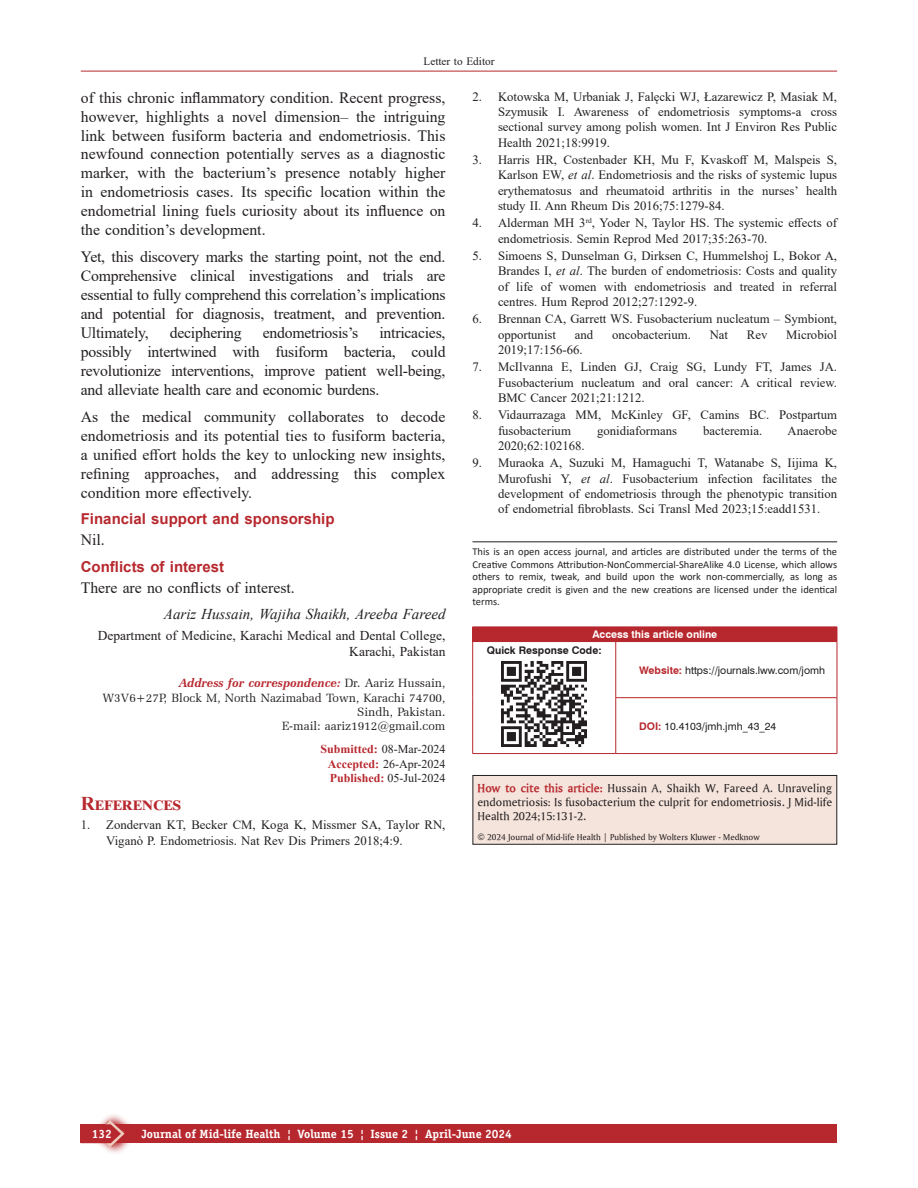
<style>
.page{position:relative;width:918px;height:1188px;background:#fff}
.page>*{position:absolute;margin:0;border:0;box-sizing:border-box;transform-origin:0 0}
.t1{font:700 19.5px "Times New Roman";letter-spacing:.025em;color:#b7282e}
.TX{font:15.75px/18.9px "Times New Roman";color:#231f20;text-align:justify}
.t2{font:700 15px "Arial";color:#b7282e}
.AU{font:italic 15px "Times New Roman";color:#231f20}
.AFF{font:13.5px/16.2px "Times New Roman";color:#231f20;text-align:right}
.REF{font:12.75px/15.3px "Times New Roman";color:#231f20;text-align:justify}
.HTC{font:12px/14.4px "Ameretto Normal";color:#231f20;text-align:justify}
.ADD{font:12px/14.4px "Zapf Elliptical 711 BT";color:#231f20;text-align:right}
.AH{font:700 12px "Officina Serif";color:#fff}
.TX-2{font:12px "Times New Roman";color:#231f20}
.HIS{font:12px "Times New Roman";color:#231f20}
.t3{font:11.25px "Times New Roman";color:#231f20}
.TX-3{font:10.5px/12.6px "Calibri";color:#231f20;text-align:justify}
.Website{font:10.5px "Swiss 721 BT";color:#231f20}
.DOI{font:10.5px "Swiss 721 BT";color:#231f20}
.ATAO{font:700 10.5px "Swiss 721 BT";color:#fff}
.QRC{font:700 10.5px "Swiss 721 BT";color:#231f20}
.HTC-2{font:9px "Ameretto Normal";color:#231f20}
.s1{font-style:italic}
.s2{font-weight:700;font-style:italic;color:#b7282e}
.s3{font-weight:700;color:#b7282e}
.s4{font-family:"Ameretto";font-weight:700;color:#b7282e}
</style>
<div class="page">
<div style="left:81px;top:1124px;width:756px;height:19px;background:#b7282e"></div>
<svg style="left:103px;top:1115px;width:27px;height:38px"></svg>
<svg style="left:81px;top:1120px;width:44px;height:27px"></svg>
<hr style="left:81px;top:71px;width:756px;height:1px;background:#b7282e">
<hr style="left:472px;top:541px;width:365px;height:1px;background:#231f20">
<div style="left:473px;top:775px;width:364px;height:69px;background:#f5e4dc"></div>
<div style="left:472px;top:775px;width:365px;height:70px;border:1px solid #231f20"></div>
<div style="left:473px;top:627px;width:364px;height:15px;background:#b7282e"></div>
<svg style="left:472px;top:627px;width:1px;height:14px"></svg>
<svg style="left:837px;top:627px;width:1px;height:14px"></svg>
<hr style="left:472px;top:641px;width:144px;height:1px;background:#b7282e">
<hr style="left:472px;top:642px;width:1px;height:56px;background:#b7282e">
<hr style="left:472px;top:698px;width:1px;height:55px;background:#b7282e">
<hr style="left:472px;top:753px;width:144px;height:1px;background:#b7282e">
<hr style="left:615px;top:698px;width:1px;height:55px;background:#b7282e">
<hr style="left:837px;top:698px;width:1px;height:55px;background:#b7282e">
<hr style="left:616px;top:753px;width:221px;height:1px;background:#b7282e">
<hr style="left:615px;top:642px;width:1px;height:55px;background:#b7282e">
<hr style="left:837px;top:642px;width:1px;height:55px;background:#b7282e">
<hr style="left:616px;top:697px;width:221px;height:1px;background:#b7282e">
<img style="left:502px;top:662px;width:85px;height:85px">
<p class="t3" style="left:423px;top:53px;width:73px">Letter to Editor</p>
<p class="TX" style="left:81px;top:88px;width:366px">of this chronic inflammatory condition. Recent progress, however, highlights a novel dimension– the intriguing link between fusiform bacteria and endometriosis. This newfound connection potentially serves as a diagnostic marker, with the bacterium’s presence notably higher in endometriosis cases. Its specific location within the endometrial lining fuels curiosity about its influence on the condition’s development.</p>
<p class="TX" style="left:81px;top:247px;width:366px">Yet, this discovery marks the starting point, not the end.<br>Comprehensive clinical investigations and trials are essential to fully comprehend this correlation’s implications and potential for diagnosis, treatment, and prevention.<br>Ultimately,</p>
<p class="REF" style="left:498px;top:88px;width:341px;text-indent:-26px">2. Kotowska M, Urbaniak J, Falęcki WJ, Łazarewicz P, Masiak M, Szymusik I. Awareness of endometriosis symptoms‑a cross sectional survey among polish women. Int J Environ Res Public Health 2021;18:9919.</p>
<p class="REF" style="left:498px;top:152px;width:341px;text-indent:-26px">3. Harris HR, Costenbader KH, Mu F, Kvaskoff M, Malspeis S, Karlson EW, <span class="s1">et al</span>. Endometriosis and the risks of systemic lupus erythematosus and rheumatoid arthritis in the nurses’ health study II. Ann Rheum Dis 2016;75:1279‑84.</p>
<p class="REF" style="left:498px;top:215px;width:341px;text-indent:-26px">4. Alderman MH 3<sup>rd</sup>, Yoder N, Taylor HS. The systemic effects of endometriosis. Semin Reprod Med 2017;35:263‑70.</p>
<p class="REF" style="left:498px;top:248px;width:341px;text-indent:-26px">5. Simoens S, Dunselman G, Dirksen C, Hummelshoj L, Bokor A, Brandes I, <span class="s1">et al</span>. The burden of endometriosis: Costs and quality of life of women with endometriosis and treated in referral centres. Hum Reprod 2012;27:1292‑9.</p>
<p class="REF" style="left:498px;top:311px;width:341px;text-indent:-26px">6. Brennan CA, Garrett WS. Fusobacterium nucleatum – Symbiont, opportunist</p>
<p class="TX" style="left:81px;top:323px;width:366px;text-indent:299px">intricacies, possibly intertwined with fusiform bacteria, could revolutionize interventions, improve patient well‑being, and alleviate health care and economic burdens.</p>
<p class="TX" style="left:81px;top:407px;width:366px">As the medical community collaborates to decode endometriosis and its potential ties to fusiform bacteria, a unified effort holds the key to unlocking new insights, refining approaches, and addressing this complex condition more effectively.</p>
<h2 class="t2" style="left:81px;top:508px;width:255px">Financial support and sponsorship</h2>
<p class="TX" style="left:81px;top:530px;width:26px">Nil.</p>
<h2 class="t2" style="left:81px;top:556px;width:145px">Conflicts of interest</h2>
<p class="TX" style="left:81px;top:577px;width:216px">There are no conflicts of interest.</p>
<p class="AU" style="left:164px;top:604px;width:283px">Aariz Hussain, Wajiha Shaikh, Areeba Fareed</p>
<p class="AFF" style="left:98px;top:627px;width:349px">Department of Medicine, Karachi Medical and Dental College,<br>Karachi, Pakistan</p>
<p class="ADD" style="left:102px;top:676px;width:345px"><span class="s2">Address for correspondence:</span> Dr. Aariz Hussain,<br>W3V6+27P, Block M, North Nazimabad Town, Karachi 74700, Sindh, Pakistan.<br>E‑mail: aariz1912@gmail.com</p>
<p class="TX-2" style="left:321px;top:741px;width:126px"><span class="s3">Submitted:</span> 08‑Mar‑2024</p>
<p class="TX-2" style="left:328px;top:755px;width:119px"><span class="s3">Accepted:</span> 26‑Apr‑2024</p>
<p class="HIS" style="left:330px;top:770px;width:117px"><span class="s3">Published:</span> 05-Jul-2024</p>
<h1 class="t1" style="left:81px;top:789px;width:102px">References</h1>
<p class="REF" style="left:106px;top:817px;width:341px;text-indent:-26px">1. Zondervan KT, Becker CM, Koga K, Missmer SA, Taylor RN,<br>Viganò P. Endometriosis. Nat Rev Dis Primers 2018;4:9.</p>
<p class="TX" style="left:170px;top:323px;width:73px">deciphering</p>
<p class="TX" style="left:263px;top:323px;width:97px">endometriosis’s</p>
<p class="REF" style="left:575px;top:326px;width:20px">and</p>
<p class="REF" style="left:612px;top:326px;width:80px">oncobacterium.</p>
<p class="REF" style="left:710px;top:326px;width:20px">Nat</p>
<p class="REF" style="left:747px;top:326px;width:22px">Rev</p>
<p class="REF" style="left:786px;top:326px;width:53px">Microbiol</p>
<p class="REF" style="left:498px;top:342px;width:86px">2019;17:156‑66.</p>
<p class="REF" style="left:498px;top:359px;width:341px;text-indent:-26px">7. McIlvanna E, Linden GJ, Craig SG, Lundy FT, James JA.<br>Fusobacterium nucleatum and oral cancer: A critical review.<br>BMC Cancer 2021;21:1212.</p>
<p class="REF" style="left:498px;top:407px;width:341px;text-indent:-26px">8. Vidaurrazaga MM, McKinley GF, Camins BC. Postpartum fusobacterium</p>
<p class="REF" style="left:597px;top:422px;width:82px">gonidiaformans</p>
<p class="REF" style="left:703px;top:422px;width:61px">bacteremia.</p>
<p class="REF" style="left:788px;top:422px;width:51px">Anaerobe</p>
<p class="REF" style="left:498px;top:438px;width:88px">2020;62:102168.</p>
<p class="REF" style="left:498px;top:455px;width:341px;text-indent:-26px">9. Muraoka A, Suzuki M, Hamaguchi T, Watanabe S, Iijima K, Murofushi Y, <span class="s1">et al</span>. Fusobacterium infection facilitates the development of endometriosis through the phenotypic transition of endometrial fibroblasts. Sci Transl Med 2023;15:eadd1531.</p>
<p class="TX-3" style="left:472px;top:545px;width:366px">This is an open access journal, and articles are distributed under the terms of the Creative Commons Attribution‑NonCommercial‑ShareAlike 4.0 License, which allows others to remix, tweak, and build upon the work non‑commercially, as long as appropriate credit is given and the new creations are licensed under the identical terms.</p>
<p class="ATAO" style="left:592px;top:627px;width:126px">Access this article online</p>
<p class="QRC" style="left:487px;top:643px;width:116px">Quick Response Code:</p>
<p class="Website" style="left:639px;top:663px;width:187px"><span class="s3">Website:</span> https://journals.lww.com/jomh</p>
<p class="DOI" style="left:639px;top:719px;width:139px"><span class="s3">DOI:</span> 10.4103/jmh.jmh_43_24</p>
<p class="HTC" style="left:478px;top:780px;width:356px"><span class="s4">How to cite this article:</span> Hussain A, Shaikh W, Fareed A. Unraveling endometriosis: Is fusobacterium the culprit for endometriosis. J Mid‑life Health 2024;15:131-2.</p>
<p class="HTC-2" style="left:478px;top:831px;width:284px">© 2024 Journal of Mid-life Health | Published by Wolters Kluwer - Medknow</p>
<p class="AH" style="left:92px;top:1126px;width:22px">132</p>
<p class="AH" style="left:142px;top:1127px;width:372px">Journal of Mid-life Health ¦ Volume 15 ¦ Issue 2 ¦ April-June 2024</p>
</div>
